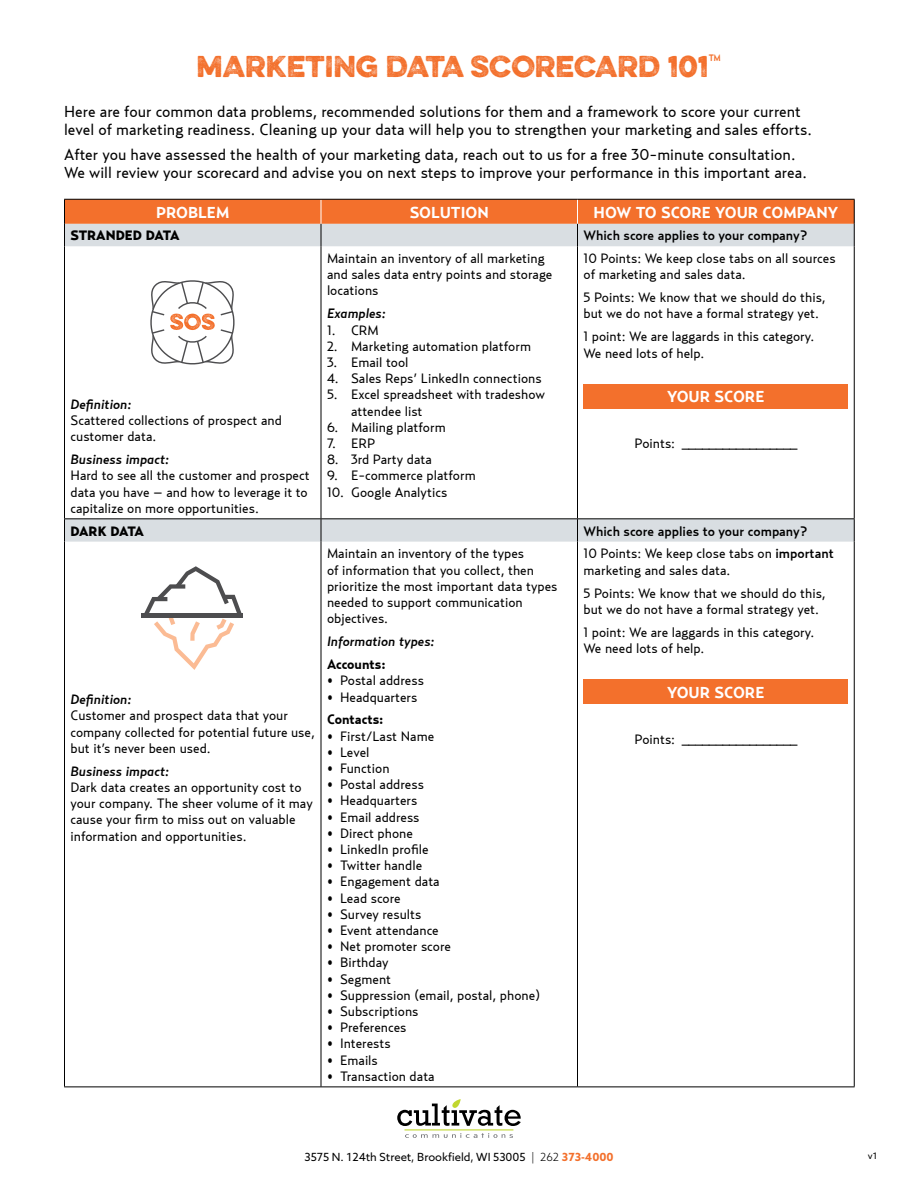
<style>
.page{position:relative;width:918px;height:1188px;background:#fff}
.page>*{position:absolute;margin:0;border:0;box-sizing:border-box;transform-origin:0 0}
.t1{font:27px "Eveleth";color:#f3702c}
.t2{font:15.75px/18px "Relay";color:#000}
.t3{font:700 15.75px "Relay";color:#fff}
.t4{font:13.5px/16.2px "Relay";color:#000}
.t5{font:italic 500 13.5px "Relay";color:#000}
.t6{font:500 13.5px "Relay";color:#000}
.t7{font:700 13.5px "Relay";color:#000}
.t8{font:900 13.5px "Relay";letter-spacing:-.01em;color:#000}
.t9{font:900 13.5px "Relay";letter-spacing:-.04em;color:#000}
.t10{font:11.25px "Azo Sans";color:#000}
.t11{font:9px "Azo Sans";color:#000}
.s1{font-weight:500}
.s2{font-weight:300}
.s3{font-weight:700;color:#f3702c}
</style>
<div class="page">
<hr style="left:142px;top:613px;width:101px;height:4px;background:#4d4d4f">
<svg style="left:144px;top:566px;width:98px;height:104px"></svg>
<svg style="left:405px;top:1133px;width:108px;height:5px"></svg>
<hr style="left:405px;top:1129px;width:108px;height:1px;background:#c1d72f">
<svg style="left:397px;top:1099px;width:124px;height:27px"></svg>
<svg style="left:65px;top:246px;width:789px;height:296px"></svg>
<hr style="left:64px;top:246px;width:1px;height:272px;background:#000">
<hr style="left:321px;top:246px;width:1px;height:272px;background:#000">
<hr style="left:577px;top:246px;width:1px;height:272px;background:#000">
<hr style="left:854px;top:246px;width:1px;height:272px;background:#000">
<hr style="left:64px;top:518px;width:257px;height:1px;background:#000">
<svg style="left:64px;top:519px;width:1px;height:23px"></svg>
<hr style="left:321px;top:518px;width:257px;height:1px;background:#000">
<svg style="left:321px;top:519px;width:1px;height:23px"></svg>
<hr style="left:578px;top:518px;width:277px;height:1px;background:#000">
<svg style="left:577px;top:519px;width:1px;height:23px"></svg>
<svg style="left:854px;top:519px;width:1px;height:23px"></svg>
<hr style="left:64px;top:542px;width:1px;height:545px;background:#000">
<hr style="left:321px;top:542px;width:1px;height:545px;background:#000">
<hr style="left:577px;top:542px;width:1px;height:545px;background:#000">
<hr style="left:854px;top:542px;width:1px;height:545px;background:#000">
<hr style="left:64px;top:1087px;width:257px;height:1px;background:#000">
<hr style="left:321px;top:1087px;width:257px;height:1px;background:#000">
<hr style="left:578px;top:1087px;width:277px;height:1px;background:#000">
<svg style="left:64px;top:199px;width:791px;height:47px;background:#e2a281"></svg>
<div style="left:584px;top:384px;width:264px;height:24px;background:#f3702c"></div>
<div style="left:584px;top:679px;width:264px;height:25px;background:#f3702c"></div>
<h1 class="t1" style="left:197px;top:46px;width:526px">MARKETING DATA SCORECARD 101<sup>™</sup></h1>
<p class="t2" style="left:64px;top:102px;width:749px">Here are four common data problems, recommended solutions for them and a framework to score your current level of marketing readiness. Cleaning up your data will help you to strengthen your marketing and sales efforts.</p>
<p class="t2" style="left:64px;top:145px;width:744px">After you have assessed the health of your marketing data, reach out to us for a free 30-minute consultation.<br>We will review your scorecard and advise you on next steps to improve your performance in this important area.</p>
<p class="t3" style="left:156px;top:203px;width:75px">PROBLEM</p>
<p class="t3" style="left:410px;top:203px;width:81px">SOLUTION</p>
<p class="t3" style="left:594px;top:203px;width:246px">HOW TO SCORE YOUR COMPANY</p>
<p class="t8" style="left:70px;top:228px;width:111px">STRANDED DATA</p>
<p class="t6" style="left:584px;top:228px;width:226px">Which score applies to your company?</p>
<p class="t5" style="left:70px;top:396px;width:63px">Definition:</p>
<p class="t4" style="left:70px;top:412px;width:213px">Scattered collections of prospect and customer data.</p>
<p class="t5" style="left:70px;top:452px;width:100px">Business impact:</p>
<p class="t4" style="left:70px;top:467px;width:241px">Hard to see all the customer and prospect data you have – and how to leverage it to capitalize on more opportunities.</p>
<p class="t4" style="left:327px;top:250px;width:227px">Maintain an inventory of all marketing and sales data entry points and storage locations</p>
<p class="t5" style="left:327px;top:306px;width:60px">Examples:</p>
<p class="t4" style="left:327px;top:322px;width:53px">1. CRM</p>
<p class="t4" style="left:327px;top:338px;width:206px">2. Marketing automation platform</p>
<p class="t4" style="left:327px;top:354px;width:83px">3. Email tool</p>
<p class="t4" style="left:327px;top:370px;width:216px">4. Sales Reps’ LinkedIn connections</p>
<p class="t4" style="left:351px;top:386px;width:196px;text-indent:-24px">5. Excel spreadsheet with tradeshow attendee list</p>
<p class="t4" style="left:327px;top:419px;width:120px">6. Mailing platform</p>
<p class="t4" style="left:327px;top:435px;width:50px">7. ERP</p>
<p class="t4" style="left:327px;top:451px;width:106px">8. 3rd Party data</p>
<p class="t4" style="left:327px;top:467px;width:150px">9. E-commerce platform</p>
<p class="t4" style="left:327px;top:484px;width:122px">10. Google Analytics</p>
<p class="t4" style="left:584px;top:250px;width:254px">10 Points: We keep close tabs on all sources of marketing and sales data.</p>
<p class="t4" style="left:584px;top:289px;width:244px">5 Points: We know that we should do this, but we do not have a formal strategy yet.</p>
<p class="t4" style="left:584px;top:328px;width:232px">1 point: We are laggards in this category.<br>We need lots of help.</p>
<p class="t3" style="left:667px;top:388px;width:99px">YOUR SCORE</p>
<p class="t4" style="left:635px;top:435px;width:164px">Points: _________________</p>
<p class="t9" style="left:71px;top:523px;width:75px">DARK DATA</p>
<p class="t6" style="left:584px;top:523px;width:226px">Which score applies to your company?</p>
<p class="t5" style="left:71px;top:692px;width:63px">Definition:</p>
<p class="t4" style="left:71px;top:707px;width:246px">Customer and prospect data that your company collected for potential future use, but it’s never been used.</p>
<p class="t5" style="left:71px;top:763px;width:100px">Business impact:</p>
<p class="t4" style="left:71px;top:779px;width:244px">Dark data creates an opportunity cost to your company. The sheer volume of it may cause your firm to miss out on valuable information and opportunities.</p>
<p class="t4" style="left:327px;top:545px;width:232px">Maintain an inventory of the types<br>of information that you collect, then prioritize the most important data types needed to support communication objectives.</p>
<p class="t5" style="left:327px;top:633px;width:109px">Information types:</p>
<p class="t7" style="left:327px;top:656px;width:60px">Accounts:</p>
<p class="t4" style="left:327px;top:672px;width:98px">• Postal address</p>
<p class="t4" style="left:327px;top:688px;width:92px">• Headquarters</p>
<p class="t7" style="left:327px;top:712px;width:58px">Contacts:</p>
<p class="t4" style="left:327px;top:728px;width:109px">• First/Last Name</p>
<p class="t4" style="left:327px;top:744px;width:44px">• Level</p>
<p class="t4" style="left:327px;top:760px;width:64px">• Function</p>
<p class="t4" style="left:327px;top:776px;width:98px">• Postal address</p>
<p class="t4" style="left:327px;top:792px;width:92px">• Headquarters</p>
<p class="t4" style="left:327px;top:809px;width:94px">• Email address</p>
<p class="t4" style="left:327px;top:825px;width:88px">• Direct phone</p>
<p class="t4" style="left:327px;top:841px;width:103px">• LinkedIn profile</p>
<p class="t4" style="left:327px;top:857px;width:97px">• Twitter handle</p>
<p class="t4" style="left:327px;top:873px;width:114px">• Engagement data</p>
<p class="t4" style="left:327px;top:890px;width:75px">• Lead score</p>
<p class="t4" style="left:327px;top:906px;width:96px">• Survey results</p>
<p class="t4" style="left:327px;top:922px;width:113px">• Event attendance</p>
<p class="t4" style="left:327px;top:938px;width:126px">• Net promoter score</p>
<p class="t4" style="left:327px;top:954px;width:63px">• Birthday</p>
<p class="t4" style="left:327px;top:971px;width:66px">• Segment</p>
<p class="t4" style="left:327px;top:987px;width:215px">• Suppression (email, postal, phone)</p>
<p class="t4" style="left:327px;top:1003px;width:93px">• Subscriptions</p>
<p class="t4" style="left:327px;top:1019px;width:81px">• Preferences</p>
<p class="t4" style="left:327px;top:1035px;width:65px">• Interests</p>
<p class="t4" style="left:327px;top:1052px;width:52px">• Emails</p>
<p class="t4" style="left:327px;top:1068px;width:109px">• Transaction data</p>
<p class="t4" style="left:584px;top:545px;width:252px">10 Points: We keep close tabs on <span class="s1">important </span>marketing and sales data.</p>
<p class="t4" style="left:584px;top:584px;width:244px">5 Points: We know that we should do this, but we do not have a formal strategy yet.</p>
<p class="t4" style="left:584px;top:624px;width:232px">1 point: We are laggards in this category.<br>We need lots of help.</p>
<p class="t3" style="left:667px;top:683px;width:99px">YOUR SCORE</p>
<p class="t4" style="left:635px;top:730px;width:164px">Points: _________________</p>
<p class="t10" style="left:304px;top:1150px;width:311px">3575 N. 124th Street, Brookfield, WI 53005 <span class="s2">| 262</span> <span class="s3">373-4000</span></p>
<p class="t11" style="left:868px;top:1150px;width:11px">v1</p>
</div>
